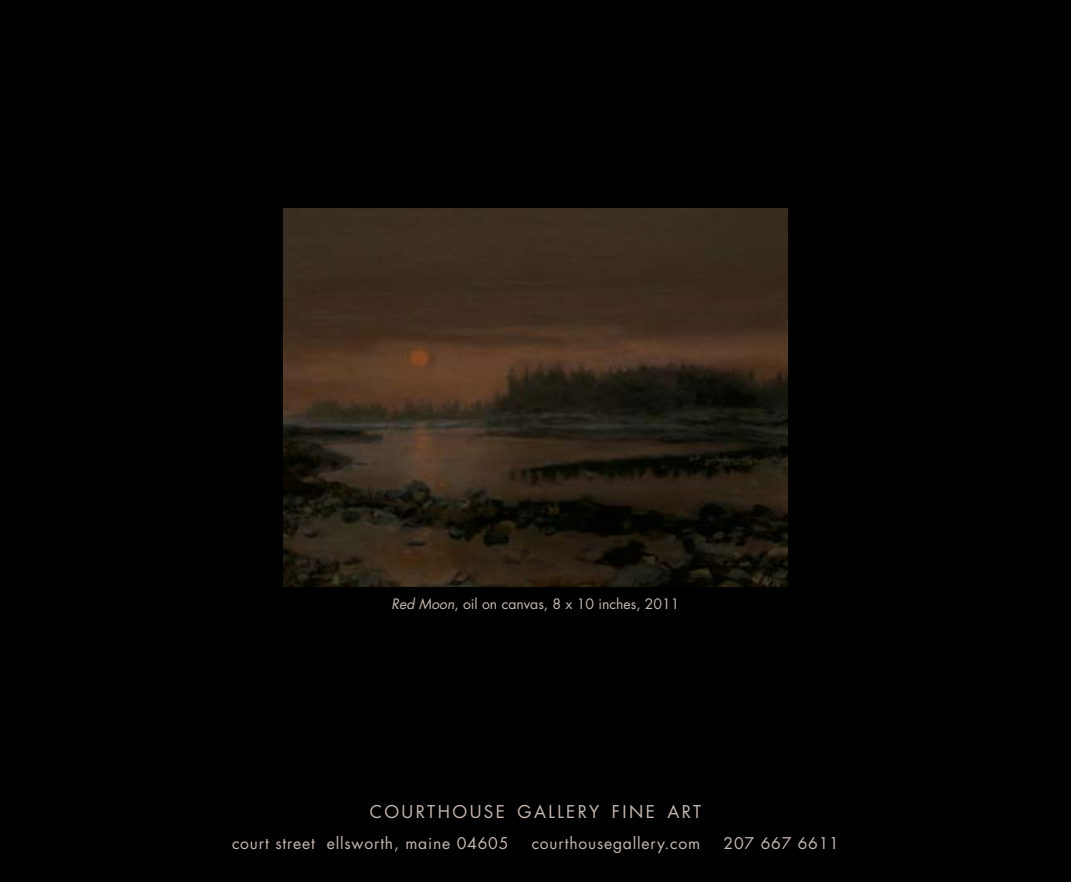
<style>
.page{position:relative;width:1071px;height:882px;background:#000}
.page>*{position:absolute;margin:0;border:0;box-sizing:border-box;transform-origin:0 0}
.t1{font:17.15px "Futura";letter-spacing:.145em;color:#c5b8b1}
.t2{font:15.75px "Futura";letter-spacing:.05em;color:#c5b8b1}
.t3{font:14px "Futura";color:#c5b8b1}
.s1{font-style:italic}
</style>
<div class="page">
<img style="left:284px;top:208px;width:504px;height:378px">
<p class="t3" style="left:392px;top:595px;width:289px"><span class="s1">Red Moon</span>, oil on canvas, 8 x 10 inches, 2011</p>
<p class="t1" style="left:370px;top:800px;width:333px">COURTHOUSE GALLERY FINE ART</p>
<p class="t2" style="left:232px;top:833px;width:278px">court street ellsworth, maine 04605</p>
<p class="t2" style="left:532px;top:833px;width:170px">courthousegallery.com</p>
<p class="t2" style="left:724px;top:833px;width:117px">207 667 6611</p>
</div>
